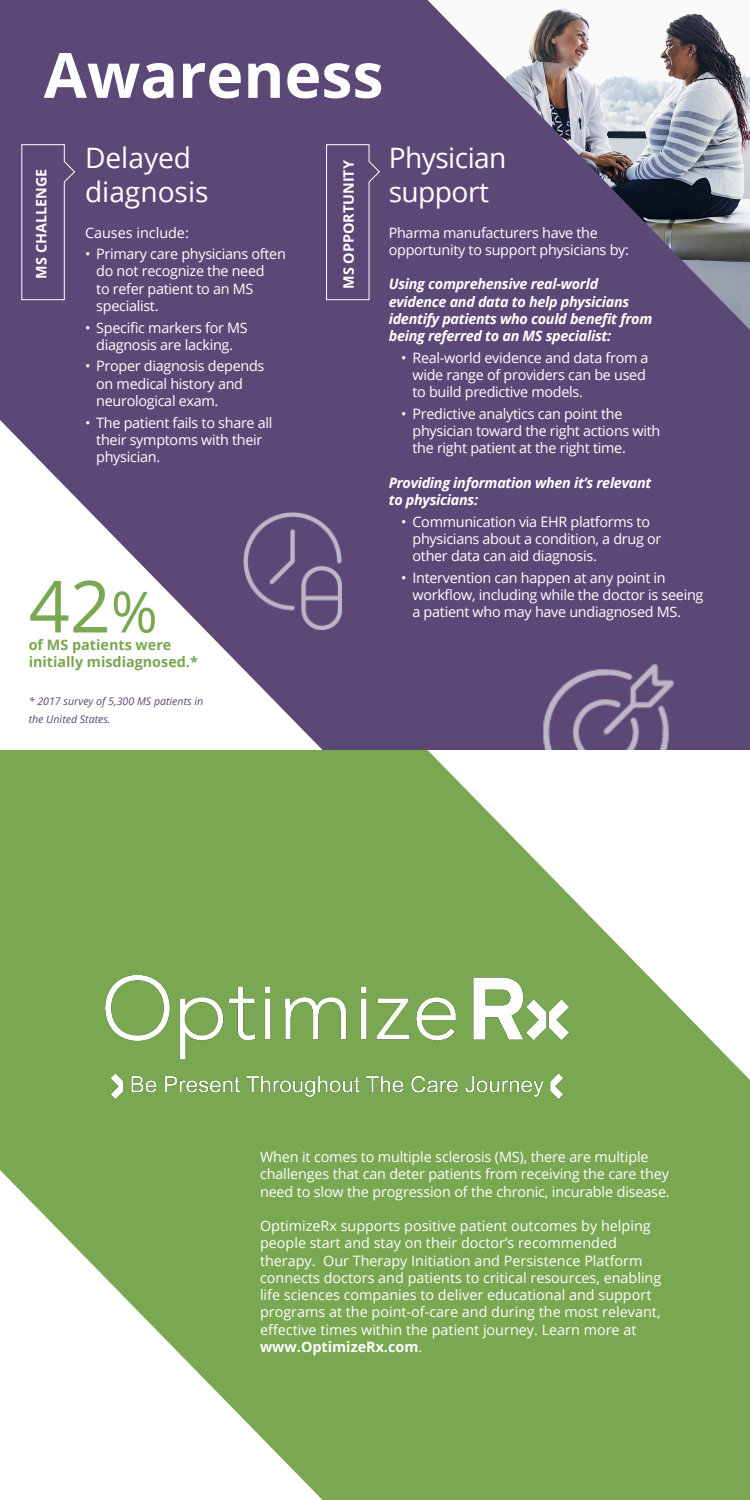
<style>
.page{position:relative;width:750px;height:1500px;background:#fff}
.page>*{position:absolute;margin:0;border:0;box-sizing:border-box;transform-origin:0 0}
.t1{font:71.88px "Open Sans";color:#7aa752}
.t2{font:700 62.5px "Open Sans";color:#fff}
.t3{font:56.88px "Open Sans";color:#7aa752}
.t4{font:28.12px/33.8px "Open Sans";letter-spacing:-.01em;color:#fff}
.t5{font:14.38px/17.2px "Open Sans";letter-spacing:-.02em;color:#fff}
.t6{font:14.38px/17.2px "Open Sans";color:#fff}
.t7{font:italic 700 14.38px/17.2px "Open Sans";letter-spacing:-.02em;color:#fff}
.t8{font:700 14.38px "Open Sans";color:#7aa752}
.t9{font:700 14.38px "Open Sans";color:#fff}
.t10{font:italic 10.62px/17.2px "Open Sans";color:#5c4876}
.s1{font-weight:700}
</style>
<div class="page">
<div style="left:0;top:750px;width:750px;height:750px;background:#7aa752"></div>
<svg style="left:0;top:1170px;width:322px;height:330px"></svg>
<svg style="left:428px;top:750px;width:322px;height:330px;fill:#fff"></svg>
<img style="left:105px;top:975px;width:464px;height:124px">
<div style="left:0;top:0;width:750px;height:750px;background:#5c4876"></div>
<svg style="left:0;top:420px;width:322px;height:330px;fill:#fff"></svg>
<img style="left:428px;top:0;width:322px;height:330px">
<img style="left:244px;top:512px;width:98px;height:118px">
<img style="left:542px;top:664px;width:132px;height:91px">
<svg style="left:21px;top:144px;width:54px;height:156px"></svg>
<svg style="left:326px;top:144px;width:54px;height:156px"></svg>
<p class="t2" style="left:44px;top:31px;width:341px">Awareness</p>
<p class="t4" style="left:85px;top:140px;width:125px">Delayed diagnosis</p>
<p class="t6" style="left:85px;top:223px;width:105px">Causes include:</p>
<p class="t5" style="left:96px;top:245px;width:191px;text-indent:-11px">• Primary care physicians often do not recognize the need<br>to refer patient to an MS specialist.</p>
<p class="t5" style="left:85px;top:318px;width:164px;text-align:center">• Specific markers for MS diagnosis are lacking.</p>
<p class="t5" style="left:96px;top:357px;width:170px;text-indent:-11px">• Proper diagnosis depends on medical history and neurological exam.</p>
<p class="t5" style="left:96px;top:413px;width:178px;text-indent:-11px">• The patient fails to share all their symptoms with their physician.</p>
<p class="t9" style="left:31px;top:279px;width:111px;rotate:-90deg">MS CHALLENGE</p>
<p class="t9" style="left:338px;top:289px;width:130px;rotate:-90deg">MS OPPORTUNITY</p>
<p class="t1" style="left:29px;top:557px;width:84px">42</p>
<p class="t8" style="left:29px;top:634px;width:144px">of MS patients were</p>
<p class="t3" style="left:111px;top:573px;width:48px">%</p>
<p class="t8" style="left:29px;top:652px;width:171px">initially misdiagnosed.*</p>
<p class="t10" style="left:29px;top:693px;width:176px">* 2017 survey of 5,300 MS patients in the United States.</p>
<p class="t4" style="left:389px;top:140px;width:119px">Physician support</p>
<p class="t5" style="left:389px;top:223px;width:242px">Pharma manufacturers have the opportunity to support physicians by:</p>
<p class="t7" style="left:389px;top:275px;width:265px">Using comprehensive real-world evidence and data to help physicians identify patients who could benefit from being referred to an MS specialist:</p>
<p class="t5" style="left:412px;top:348px;width:238px;text-indent:-11px">• Real-world evidence and data from a wide range of providers can be used to build predictive models.</p>
<p class="t5" style="left:412px;top:405px;width:249px;text-indent:-11px">• Predictive analytics can point the physician toward the right actions with the right patient at the right time.</p>
<p class="t7" style="left:389px;top:474px;width:264px">Providing information when it’s relevant to physicians:</p>
<p class="t5" style="left:412px;top:512px;width:250px;text-indent:-11px">• Communication via EHR platforms to physicians about a condition, a drug or other data can aid diagnosis.</p>
<p class="t5" style="left:412px;top:569px;width:292px;text-indent:-11px">• Intervention can happen at any point in workflow, including while the doctor is seeing a patient who may have undiagnosed MS.</p>
<p class="t5" style="left:260px;top:1148px;width:411px">When it comes to multiple sclerosis (MS), there are multiple challenges that can deter patients from receiving the care they need to slow the progression of the chronic, incurable disease.</p>
<p class="t6" style="left:260px;top:1217px;width:403px">OptimizeRx supports positive patient outcomes by helping people start and stay on their doctor’s recommended therapy. Our Therapy Initiation and Persistence Platform connects doctors and patients to critical resources, enabling life sciences companies to deliver educational and support programs at the point-of-care and during the most relevant, effective times within the patient journey. Learn more at <span class="s1">www.OptimizeRx.com</span>.</p>
</div>
